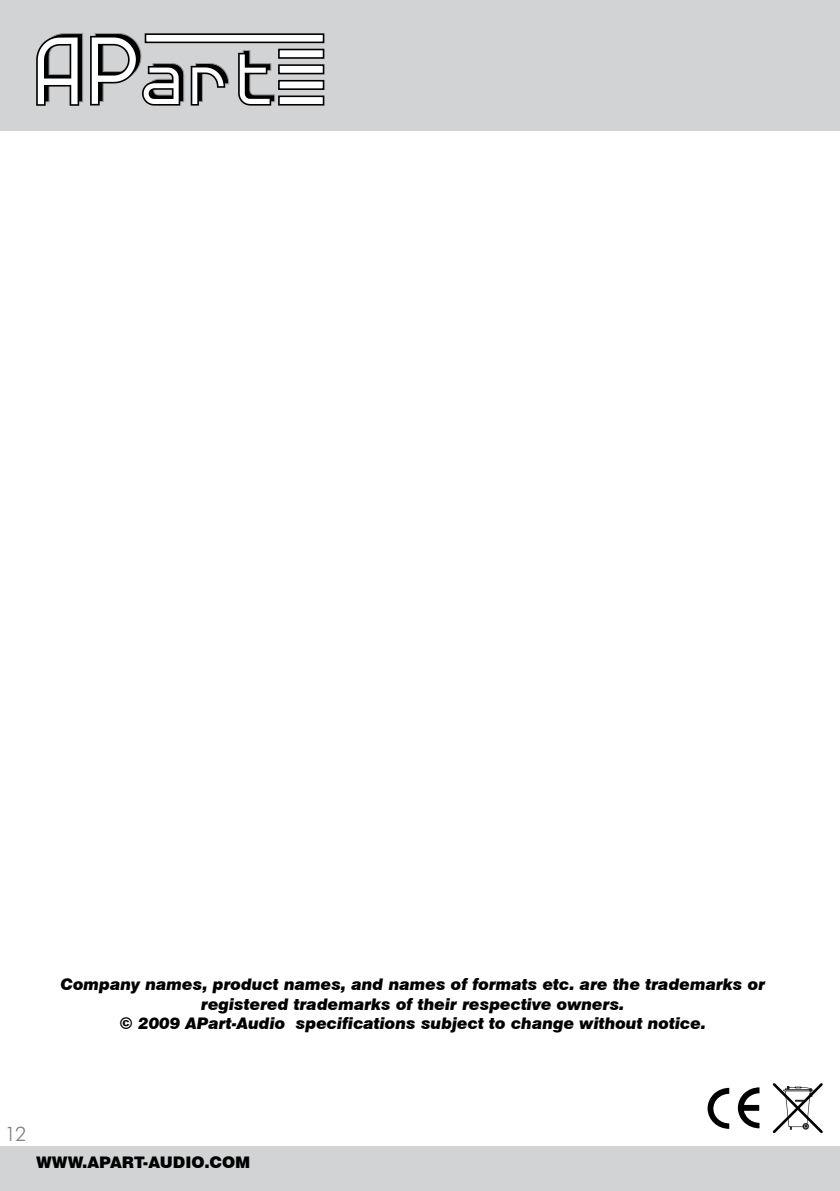
<style>
.page{position:relative;width:840px;height:1191px;background:#fff}
.page>*{position:absolute;margin:0;border:0;box-sizing:border-box;transform-origin:0 0}
.t1{font:300 20px "Futura BT";color:#808285}
.t2{font:italic 900 16px/19.2px "Swiss 721 BT";color:#000;text-align:center}
.t3{font:900 16px "Swiss 721 BT";color:#000}
</style>
<div class="page">
<div style="left:0;top:0;width:839px;height:130px;background:#d1d3d4"></div>
<svg style="left:36px;top:33px;width:47px;height:73px"></svg>
<svg style="left:90px;top:33px;width:94px;height:73px"></svg>
<svg style="left:191px;top:63px;width:38px;height:43px"></svg>
<svg style="left:238px;top:50px;width:37px;height:56px"></svg>
<div style="left:145px;top:34px;width:178px;height:8px;background:#fff"></div>
<div style="left:145px;top:33px;width:179px;height:10px;border:2px solid #000"></div>
<div style="left:279px;top:49px;width:44px;height:9px;background:#fff"></div>
<div style="left:278px;top:49px;width:46px;height:10px;border:2px solid #000"></div>
<div style="left:279px;top:96px;width:44px;height:9px;background:#fff"></div>
<div style="left:278px;top:95px;width:46px;height:11px;border:2px solid #000"></div>
<div style="left:279px;top:65px;width:44px;height:9px;background:#fff"></div>
<div style="left:278px;top:64px;width:46px;height:10px;border:2px solid #000"></div>
<div style="left:279px;top:81px;width:44px;height:8px;background:#fff"></div>
<div style="left:278px;top:80px;width:46px;height:10px;border:2px solid #000"></div>
<div style="left:0;top:1146px;width:839px;height:45px;background:#d1d3d4"></div>
<svg style="left:772px;top:1083px;width:51px;height:51px"></svg>
<svg style="left:707px;top:1087px;width:21px;height:41px"></svg>
<svg style="left:737px;top:1087px;width:22px;height:41px"></svg>
<p class="t2" style="left:61px;top:975px;width:705px">Company names, product names, and names of formats etc. are the trademarks or registered trademarks of their respective owners.<br>© 2009 APart-Audio specifications subject to change without notice.</p>
<p class="t1" style="left:5px;top:1122px;width:23px">12</p>
<p class="t3" style="left:36px;top:1152px;width:216px">WWW.APART-AUDIO.COM</p>
</div>
